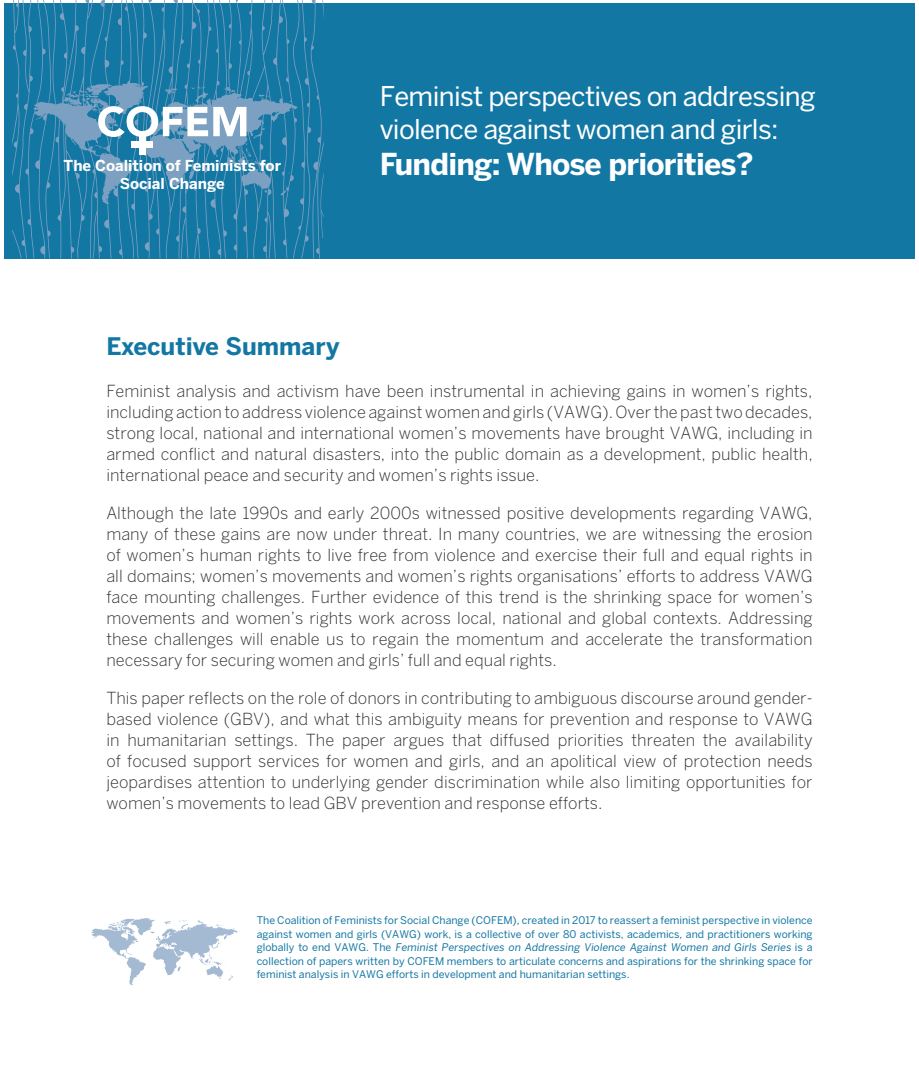
<style>
.page{position:relative;width:919px;height:1089px;background:#fff}
.page>*{position:absolute;margin:0;border:0;box-sizing:border-box;transform-origin:0 0}
.t1{font:700 30px "Benton Sans";letter-spacing:-.025em;color:#fff}
.t2{font:27px/32.4px "Benton Sans";letter-spacing:-.025em;color:#fff}
.t3{font:700 24px "Benton Sans";color:#1377a4}
.t4{font:300 16.5px/21px "Benton Sans";color:#312f30;text-align:justify}
.t5{font:700 15px/18px "Benton Sans";color:#fff;text-align:center}
.t6{font:10.5px/13.5px "Benton Sans";color:#1377a4;text-align:justify}
</style>
<div class="page">
<svg style="left:91px;top:918px;width:147px;height:67px"></svg>
<div style="left:4px;top:3px;width:910px;height:255px;background:#1377a4"></div>
<svg style="left:12px;top:0;width:311px;height:258px"></svg>
<svg style="left:33px;top:83px;width:265px;height:121px"></svg>
<div style="left:132px;top:141px;width:21px;height:7px;background:#fff"></div>
<div style="left:139px;top:133px;width:6px;height:22px;background:#fff"></div>
<p class="t5" style="left:64px;top:156px;width:219px">The Coalition of Feminists for<br>Social Change</p>
<h2 class="t2" style="left:379px;top:80px;width:437px">Feminist perspectives on addressing violence against women and girls:</h2>
<h1 class="t1" style="left:379px;top:146px;width:375px">Funding: Whose priorities?</h1>
<h3 class="t3" style="left:106px;top:331px;width:234px">Executive Summary</h3>
<p class="t4" style="left:106px;top:380px;width:707px">Feminist analysis and activism have been instrumental in achieving gains in women’s rights, including action to address violence against women and girls (VAWG). Over the past two decades, strong local, national and international women’s movements have brought VAWG, including in armed conflict and natural disasters, into the public domain as a development, public health, international peace and security and women’s rights issue.</p>
<p class="t4" style="left:106px;top:502px;width:707px">Although the late 1990s and early 2000s witnessed positive developments regarding VAWG, many of these gains are now under threat. In many countries, we are witnessing the erosion of women’s human rights to live free from violence and exercise their full and equal rights in all domains; women’s movements and women’s rights organisations’ efforts to address VAWG face mounting challenges. Further evidence of this trend is the shrinking space for women’s movements and women’s rights work across local, national and global contexts. Addressing these challenges will enable us to regain the momentum and accelerate the transformation necessary for securing women and girls’ full and equal rights.</p>
<p class="t4" style="left:106px;top:687px;width:707px">This paper reflects on the role of donors in contributing to ambiguous discourse around gender&shy;based violence (GBV), and what this ambiguity means for prevention and response to VAWG in humanitarian settings. The paper argues that diffused priorities threaten the availability of focused support services for women and girls, and an apolitical view of protection needs jeopardises attention to underlying gender discrimination while also limiting opportunities for women’s movements to lead GBV prevention and response efforts.</p>
<p class="t6" style="left:257px;top:913px;width:557px">The Coalition of Feminists for Social Change (COFEM), created in 2017 to reassert a feminist perspective in violence against women and girls (VAWG) work, is a collective of over 80 activists, academics, and practitioners working g l o b a l l y t o e n d VAW G . T h e Feminist Perspectives on Addressing Violence Against Women and Girls Series i s a collection of papers written by COFEM members to articulate concerns and aspirations for the shrinking space for feminist analysis in VAWG efforts in development and humanitarian settings.</p>
</div>
